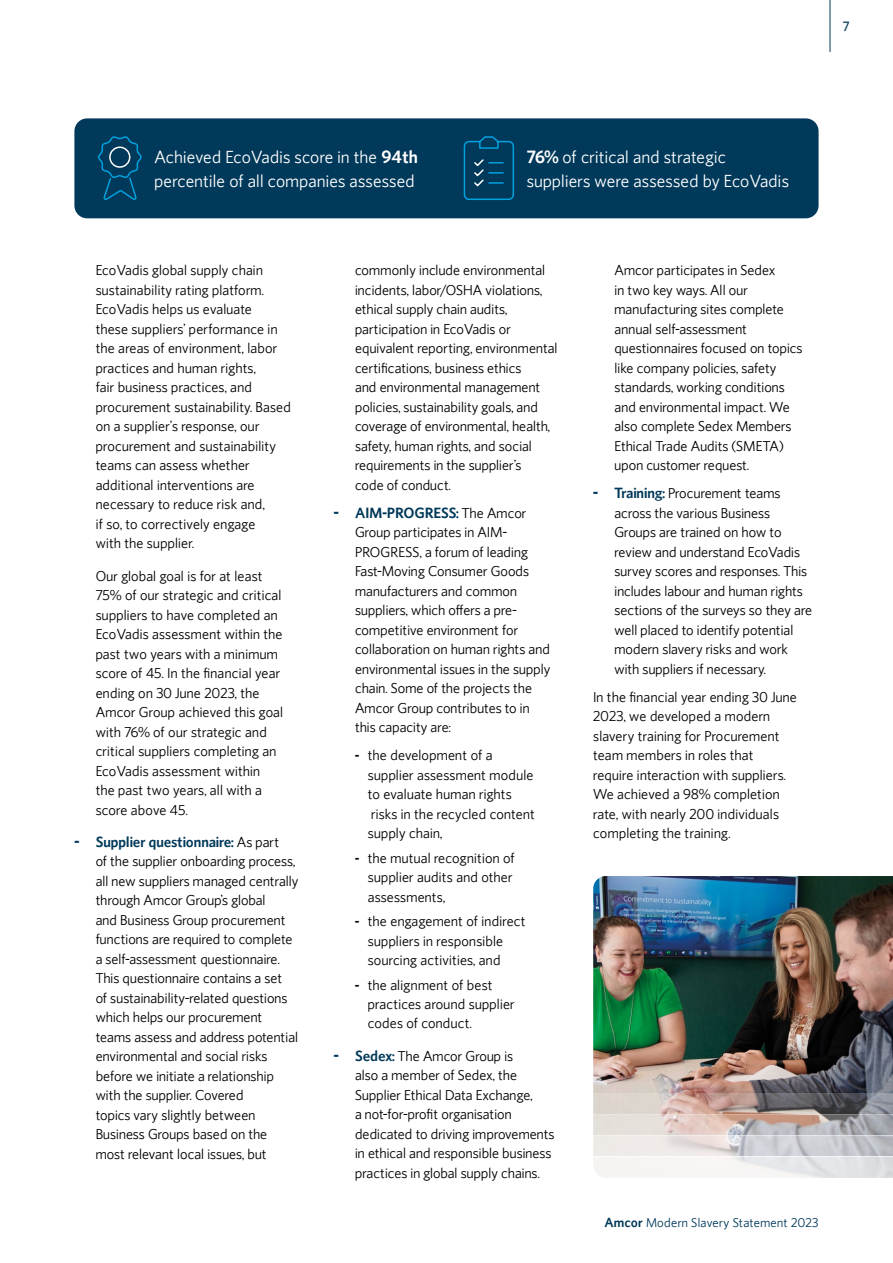
<style>
.page{position:relative;width:893px;height:1263px;background:#fff}
.page>*{position:absolute;margin:0;border:0;box-sizing:border-box;transform-origin:0 0}
.t1{font:16.5px/24px "Amcor Pro";color:#fff}
.t2{font:600 15px "Amcor Pro";letter-spacing:-.01em;color:#00395a}
.t3{font:13.5px/19.5px "Amcor Pro";letter-spacing:-.01em;color:#000}
.t4{font:500 12.75px "Amcor Pro";color:#00395a}
.t5{font:12px "Amcor Pro";letter-spacing:.01em;color:#00395a}
.s1{font-weight:600;font-size:18px}
.s2{font-size:16.5px}
.s3{font-weight:400;font-size:13.5px;color:#000}
.s4{font-weight:600}
.s5{font-weight:600;font-size:16.5px;color:#00395a}
.s6{font-weight:600;font-size:15px;color:#00395a}
.s7{font-weight:600;font-size:13.5px}
</style>
<div class="page">
<div style="left:74px;top:118px;width:745px;height:100px;background:#00395a;border-radius:13px"></div>
<svg style="left:98px;top:136px;width:44px;height:64px"></svg>
<div style="left:109px;top:147px;width:21px;height:21px;border:2px solid #fff;border-radius:50%"></div>
<img style="left:593px;top:876px;width:300px;height:217px">
<div style="left:576px;top:1157px;width:317px;height:21px;background:linear-gradient(to right,#fffdfb,#dee0e3)"></div>
<svg style="left:593px;top:1135px;width:300px;height:22px;background:#dad9da"></svg>
<svg style="left:593px;top:1114px;width:300px;height:21px;background:#c9bdba"></svg>
<svg style="left:593px;top:1093px;width:300px;height:21px;background:#a19492"></svg>
<svg style="left:463px;top:136px;width:52px;height:64px"></svg>
<hr style="left:830px;top:0;width:1px;height:52px;background:#00395a">
<p class="t4" style="left:843px;top:18px;width:8px">7</p>
<p class="t1" style="left:154px;top:145px;width:265px">Achieved EcoVadis score in the <span class="s1">94th </span>percentile of all companies assessed</p>
<p class="t1" style="left:527px;top:145px;width:264px"><span class="s1">76%</span> of critical and strategic suppliers were assessed by EcoVadis</p>
<p class="t3" style="left:96px;top:260px;width:197px">EcoVadis global supply chain sustainability rating platform.<br>EcoVadis helps us evaluate<br>these suppliers’ performance in the areas of environment, labor practices and human rights,<br>fair business practices, and procurement sustainability. Based on a supplier’s response, our procurement and sustainability teams can assess whether additional interventions are necessary to reduce risk and,<br>if so, to correctively engage<br>with the supplier.</p>
<p class="t3" style="left:96px;top:565px;width:189px">Our global goal is for at least<br>75% of our strategic and critical suppliers to have completed an<br>EcoVadis assessment within the past two years with a minimum score of 45. In the financial year ending on 30 June 2023, the<br>Amcor Group achieved this goal with 76% of our strategic and critical suppliers completing an<br>EcoVadis assessment within<br>the past two years, all with a score above 45.</p>
<p class="t2" style="left:74px;top:832px;width:207px"><span class="s2">-</span> Supplier questionnaire: <span class="s3">As part</span></p>
<p class="t3" style="left:96px;top:851px;width:205px">of the supplier onboarding process, all new suppliers managed centrally through Amcor Group’s global<br>and Business Group procurement functions are required to complete a self-assessment questionnaire.<br>This questionnaire contains a set<br>of sustainability-related questions which helps our procurement teams assess and address potential environmental and social risks before we initiate a relationship with the supplier. Covered<br>topics vary slightly between<br>Business Groups based on the most relevant local issues, but</p>
<p class="t3" style="left:355px;top:260px;width:204px">commonly include environmental incidents, labor/OSHA violations, ethical supply chain audits, participation in EcoVadis or equivalent reporting, environmental certifications, business ethics<br>and environmental management policies, sustainability goals, and coverage of environmental, health, safety, human rights, and social requirements in the supplier’s<br>code of conduct.</p>
<p class="t2" style="left:334px;top:503px;width:194px"><span class="s2">-</span> AIM-PROGRESS: <span class="s3">The Amcor</span></p>
<p class="t3" style="left:355px;top:522px;width:197px">Group participates in AIM-<br>PROGRESS, a forum of leading<br>Fast-Moving Consumer Goods manufacturers and common suppliers, which offers a pre&shy;competitive environment for collaboration on human rights and environmental issues in the supply chain. Some of the projects the<br>Amcor Group contributes to in this capacity are:</p>
<p class="t3" style="left:368px;top:745px;width:169px;text-indent:-13px"><span class="s4">-</span> the development of a supplier assessment module to evaluate human rights risks in the recycled content supply chain,</p>
<p class="t3" style="left:368px;top:847px;width:149px;text-indent:-13px"><span class="s4">-</span> the mutual recognition of supplier audits and other assessments,</p>
<p class="t3" style="left:368px;top:911px;width:160px;text-indent:-13px"><span class="s4">-</span> the engagement of indirect suppliers in responsible sourcing activities, and</p>
<p class="t3" style="left:368px;top:974px;width:149px;text-indent:-13px"><span class="s4">-</span> the alignment of best practices around supplier codes of conduct.</p>
<p class="t3" style="left:355px;top:1046px;width:201px;text-indent:-21px"><span class="s5">-</span> <span class="s6">Sedex:</span> The Amcor Group is<br>also a member of Sedex, the<br>Supplier Ethical Data Exchange,<br>a not-for-profit organisation dedicated to driving improvements in ethical and responsible business practices in global supply chains.</p>
<p class="t3" style="left:614px;top:260px;width:190px">Amcor participates in Sedex<br>in two key ways. All our manufacturing sites complete annual self-assessment questionnaires focused on topics like company policies, safety standards, working conditions and environmental impact. We also complete Sedex Members<br>Ethical Trade Audits (SMETA) upon customer request.</p>
<p class="t3" style="left:614px;top:483px;width:200px;text-indent:-21px"><span class="s5">-</span> <span class="s6">Training:</span> Procurement teams across the various Business<br>Groups are trained on how to review and understand EcoVadis survey scores and responses. This includes labour and human rights sections of the surveys so they are well placed to identify potential modern slavery risks and work with suppliers if necessary.</p>
<p class="t3" style="left:593px;top:687px;width:205px">In the financial year ending 30 June<br>2023, we developed a modern slavery training for Procurement team members in roles that require interaction with suppliers.<br>We achieved a 98% completion rate, with nearly 200 individuals completing the training.</p>
<p class="t5" style="left:605px;top:1214px;width:215px"><span class="s7">Amcor</span> Modern Slavery Statement 2023</p>
</div>
